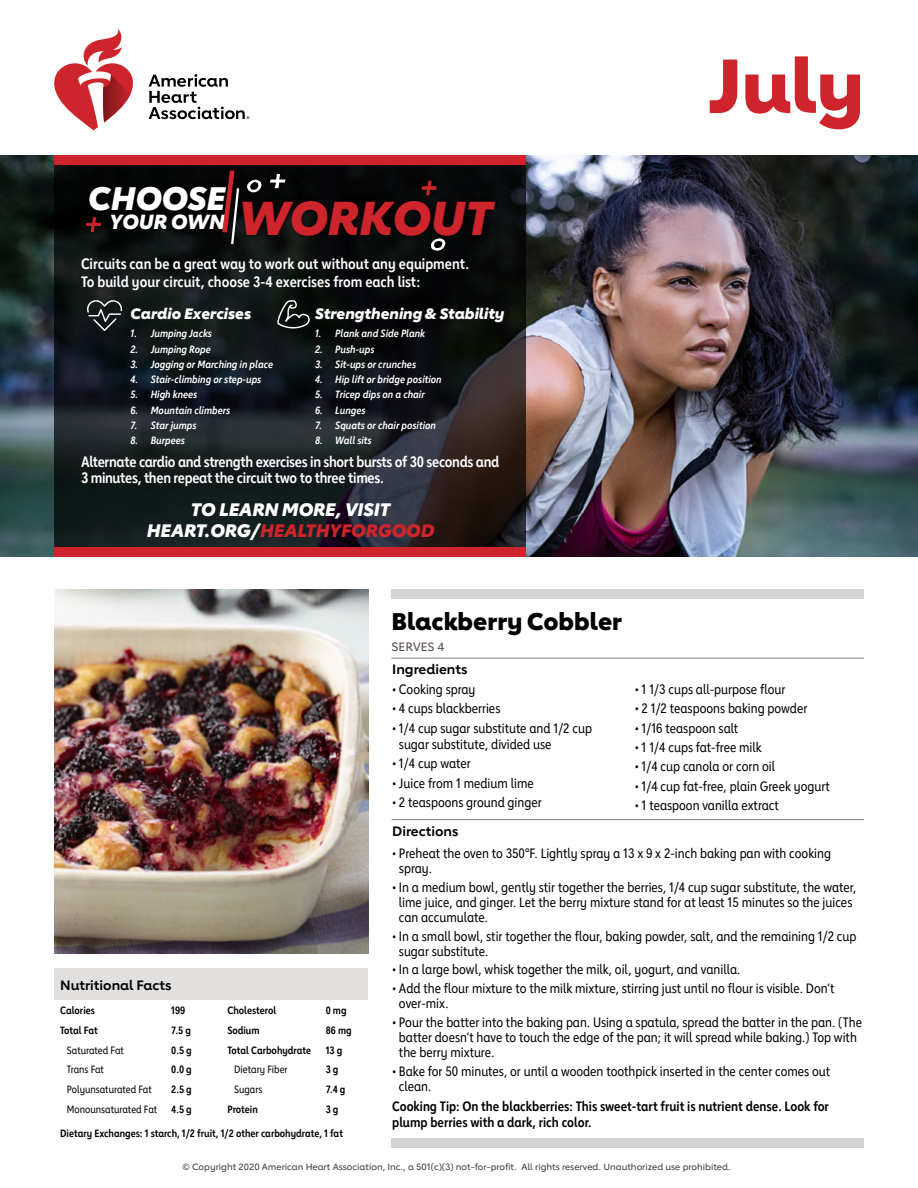
<style>
.page{position:relative;width:918px;height:1188px;background:#fff}
.page>*{position:absolute;margin:0;border:0;box-sizing:border-box;transform-origin:0 0}
.t1{font:800 75px "Lub Dub";color:#ce242b}
.t2{font:italic 800 47.25px "Lub Dub";color:#ce242b}
.t3{font:italic 800 32.4px "Lub Dub";color:#fff}
.t4{font:800 24px "Lub Dub";color:#000}
.t5{font:italic 800 20.25px "Lub Dub";color:#fff}
.t6{font:italic 800 18px/21.6px "Lub Dub";color:#fff;text-align:center}
.t7{font:700 15px/16.5px "Lub Dub Condensed";letter-spacing:-.02em;color:#fff}
.t8{font:700 15px/18px "Lub Dub Condensed";color:#fff}
.t9{font:italic 800 15px "Lub Dub";color:#fff}
.t10{font:13.5px/15px "Lub Dub Condensed";color:#000}
.t11{font:700 13.5px/16.2px "Lub Dub Condensed";color:#000}
.t12{font:700 13.5px "Lub Dub";color:#000}
.t13{font:500 12px "Lub Dub";color:#524b48}
.t14{font:italic 700 10.5px "Lub Dub Condensed";color:#fff}
.t15{font:700 10.5px "Lub Dub Condensed";color:#000}
.t16{font:10.5px "Lub Dub Condensed";color:#000}
.t17{font:500 9px "Lub Dub";color:#3c3633}
.s1{color:#ce242b}
</style>
<div class="page">
<img style="left:0;top:156px;width:918px;height:401px">
<svg style="left:54px;top:165px;width:472px;height:383px;background:#171a1c"></svg>
<div style="left:54px;top:156px;width:472px;height:9px;background:#ce242b"></div>
<div style="left:54px;top:548px;width:472px;height:9px;background:#ce242b"></div>
<svg style="left:149px;top:74px;width:100px;height:45px"></svg>
<svg style="left:54px;top:29px;width:79px;height:101px"></svg>
<img style="left:54px;top:590px;width:314px;height:364px">
<div style="left:54px;top:968px;width:313px;height:32px;background:#e2e0df"></div>
<div style="left:392px;top:590px;width:472px;height:9px;background:#d1d3d4"></div>
<div style="left:392px;top:1138px;width:472px;height:10px;background:#d1d3d4"></div>
<hr style="left:392px;top:658px;width:472px;height:1px;background:#88817e">
<hr style="left:392px;top:819px;width:472px;height:1px;background:#88817e">
<div style="left:80px;top:164px;width:422px;height:93px;background:#000"></div>
<svg style="left:222px;top:170px;width:19px;height:77px"></svg>
<svg style="left:421px;top:181px;width:15px;height:14px"></svg>
<svg style="left:270px;top:174px;width:16px;height:14px"></svg>
<svg style="left:86px;top:217px;width:15px;height:15px"></svg>
<svg style="left:431px;top:238px;width:15px;height:13px"></svg>
<svg style="left:247px;top:180px;width:15px;height:12px"></svg>
<svg style="left:277px;top:300px;width:33px;height:28px"></svg>
<svg style="left:86px;top:299px;width:36px;height:32px"></svg>
<h3 class="t3" style="left:88px;top:179px;width:139px">CHOOSE</h3>
<h3 class="t5" style="left:110px;top:209px;width:117px">YOUR OWN</h3>
<h2 class="t2" style="left:239px;top:190px;width:255px">WORKOUT</h2>
<p class="t8" style="left:81px;top:254px;width:390px">Circuits can be a great way to work out without any equipment.<br>To build your circuit, choose 3-4 exercises from each list:</p>
<p class="t9" style="left:130px;top:304px;width:122px">Cardio Exercises</p>
<p class="t14" style="left:130px;top:328px;width:83px">1. Jumping Jacks</p>
<p class="t14" style="left:130px;top:343px;width:82px">2. Jumping Rope</p>
<p class="t14" style="left:130px;top:358px;width:144px">3. Jogging or Marching in place</p>
<p class="t14" style="left:130px;top:373px;width:132px">4. Stair-climbing or step-ups</p>
<p class="t14" style="left:130px;top:389px;width:68px">5. High knees</p>
<p class="t14" style="left:130px;top:404px;width:101px">6. Mountain climbers</p>
<p class="t14" style="left:130px;top:419px;width:68px">7. Star jumps</p>
<p class="t14" style="left:130px;top:434px;width:56px">8. Burpees</p>
<p class="t9" style="left:315px;top:304px;width:191px">Strengthening &amp; Stability</p>
<p class="t14" style="left:315px;top:328px;width:112px">1. Plank and Side Plank</p>
<p class="t14" style="left:315px;top:343px;width:61px">2. Push-ups</p>
<p class="t14" style="left:315px;top:358px;width:103px">3. Sit-ups or crunches</p>
<p class="t14" style="left:315px;top:373px;width:128px">4. Hip lift or bridge position</p>
<p class="t14" style="left:315px;top:389px;width:111px">5. Tricep dips on a chair</p>
<p class="t14" style="left:315px;top:404px;width:52px">6. Lunges</p>
<p class="t14" style="left:315px;top:419px;width:122px">7. Squats or chair position</p>
<p class="t14" style="left:315px;top:434px;width:58px">8. Wall sits</p>
<p class="t7" style="left:81px;top:453px;width:420px">Alternate cardio and strength exercises in short bursts of 30 seconds and<br>3 minutes, then repeat the circuit two to three times.</p>
<h3 class="t6" style="left:147px;top:498px;width:289px">TO LEARN MORE, VISIT<br>HEART.ORG/<span class="s1">HEALTHYFORGOOD</span></h3>
<h1 class="t1" style="left:707px;top:40px;width:158px">July</h1>
<h3 class="t4" style="left:392px;top:607px;width:232px">Blackberry Cobbler</h3>
<p class="t13" style="left:392px;top:639px;width:55px">SERVES 4</p>
<p class="t12" style="left:392px;top:661px;width:77px">Ingredients</p>
<p class="t10" style="left:392px;top:681px;width:85px">• Cooking spray</p>
<p class="t10" style="left:392px;top:701px;width:110px">• 4 cups blackberries</p>
<p class="t10" style="left:399px;top:720px;width:195px;line-height:16.2px;text-indent:-7px">• 1/4 cup sugar substitute and 1/2 cup sugar substitute, divided use</p>
<p class="t10" style="left:392px;top:756px;width:80px">• 1/4 cup water</p>
<p class="t10" style="left:392px;top:775px;width:143px">• Juice from 1 medium lime</p>
<p class="t10" style="left:392px;top:795px;width:151px">• 2 teaspoons ground ginger</p>
<p class="t10" style="left:635px;top:681px;width:152px">• 1 1/3 cups all-purpose flour</p>
<p class="t10" style="left:635px;top:701px;width:174px">• 2 1/2 teaspoons baking powder</p>
<p class="t10" style="left:635px;top:720px;width:105px">• 1/16 teaspoon salt</p>
<p class="t10" style="left:635px;top:740px;width:128px">• 1 1/4 cups fat-free milk</p>
<p class="t10" style="left:635px;top:759px;width:142px">• 1/4 cup canola or corn oil</p>
<p class="t10" style="left:635px;top:779px;width:196px">• 1/4 cup fat-free, plain Greek yogurt</p>
<p class="t10" style="left:635px;top:798px;width:146px">• 1 teaspoon vanilla extract</p>
<p class="t12" style="left:60px;top:977px;width:113px">Nutritional Facts</p>
<p class="t15" style="left:60px;top:1004px;width:36px">Calories</p>
<p class="t15" style="left:171px;top:1004px;width:16px">199</p>
<p class="t15" style="left:227px;top:1004px;width:50px">Cholesterol</p>
<p class="t15" style="left:326px;top:1004px;width:22px">0 mg</p>
<p class="t15" style="left:60px;top:1024px;width:39px">Total Fat</p>
<p class="t15" style="left:171px;top:1024px;width:21px">7.5 g</p>
<p class="t15" style="left:227px;top:1024px;width:34px">Sodium</p>
<p class="t15" style="left:326px;top:1024px;width:27px">86 mg</p>
<p class="t16" style="left:67px;top:1044px;width:59px">Saturated Fat</p>
<p class="t15" style="left:171px;top:1044px;width:22px">0.5 g</p>
<p class="t15" style="left:227px;top:1044px;width:85px">Total Carbohydrate</p>
<p class="t15" style="left:326px;top:1044px;width:18px">13 g</p>
<p class="t16" style="left:67px;top:1064px;width:39px">Trans Fat</p>
<p class="t15" style="left:171px;top:1063px;width:22px">0.0 g</p>
<p class="t16" style="left:234px;top:1064px;width:55px">Dietary Fiber</p>
<p class="t15" style="left:326px;top:1063px;width:14px">3 g</p>
<p class="t16" style="left:67px;top:1083px;width:86px">Polyunsaturated Fat</p>
<p class="t15" style="left:171px;top:1083px;width:22px">2.5 g</p>
<p class="t16" style="left:234px;top:1083px;width:30px">Sugars</p>
<p class="t15" style="left:326px;top:1083px;width:21px">7.4 g</p>
<p class="t16" style="left:67px;top:1103px;width:92px">Monounsaturated Fat</p>
<p class="t15" style="left:171px;top:1103px;width:22px">4.5 g</p>
<p class="t15" style="left:227px;top:1103px;width:32px">Protein</p>
<p class="t15" style="left:326px;top:1103px;width:14px">3 g</p>
<p class="t15" style="left:60px;top:1127px;width:284px">Dietary Exchanges: 1 starch, 1/2 fruit, 1/2 other carbohydrate, 1 fat</p>
<p class="t12" style="left:392px;top:823px;width:68px">Directions</p>
<p class="t10" style="left:399px;top:846px;width:434px;text-indent:-7px">• Preheat the oven to 350°F. Lightly spray a 13 x 9 x 2-inch baking pan with cooking spray.</p>
<p class="t10" style="left:399px;top:879px;width:459px;text-indent:-7px">• In a medium bowl, gently stir together the berries, 1/4 cup sugar substitute, the water, lime juice, and ginger. Let the berry mixture stand for at least 15 minutes so the juices can accumulate.</p>
<p class="t10" style="left:399px;top:928px;width:459px;text-indent:-7px">• In a small bowl, stir together the flour, baking powder, salt, and the remaining 1/2 cup sugar substitute.</p>
<p class="t10" style="left:392px;top:962px;width:350px">• In a large bowl, whisk together the milk, oil, yogurt, and vanilla.</p>
<p class="t10" style="left:399px;top:981px;width:437px;text-indent:-7px">• Add the flour mixture to the milk mixture, stirring just until no flour is visible. Don’t over-mix.</p>
<p class="t10" style="left:399px;top:1015px;width:465px;text-indent:-7px">• Pour the batter into the baking pan. Using a spatula, spread the batter in the pan. (The batter doesn’t have to touch the edge of the pan; it will spread while baking.) Top with the berry mixture.</p>
<p class="t10" style="left:399px;top:1063px;width:433px;text-indent:-7px">• Bake for 50 minutes, or until a wooden toothpick inserted in the center comes out clean.</p>
<p class="t11" style="left:392px;top:1098px;width:438px">Cooking Tip: On the blackberries: This sweet-tart fruit is nutrient dense. Look for plump berries with a dark, rich color.</p>
<p class="t17" style="left:183px;top:1162px;width:550px">© Copyright 2020 American Heart Association, Inc., a 501(c)(3) not-for-profit. All rights reserved. Unauthorized use prohibited.</p>
</div>
